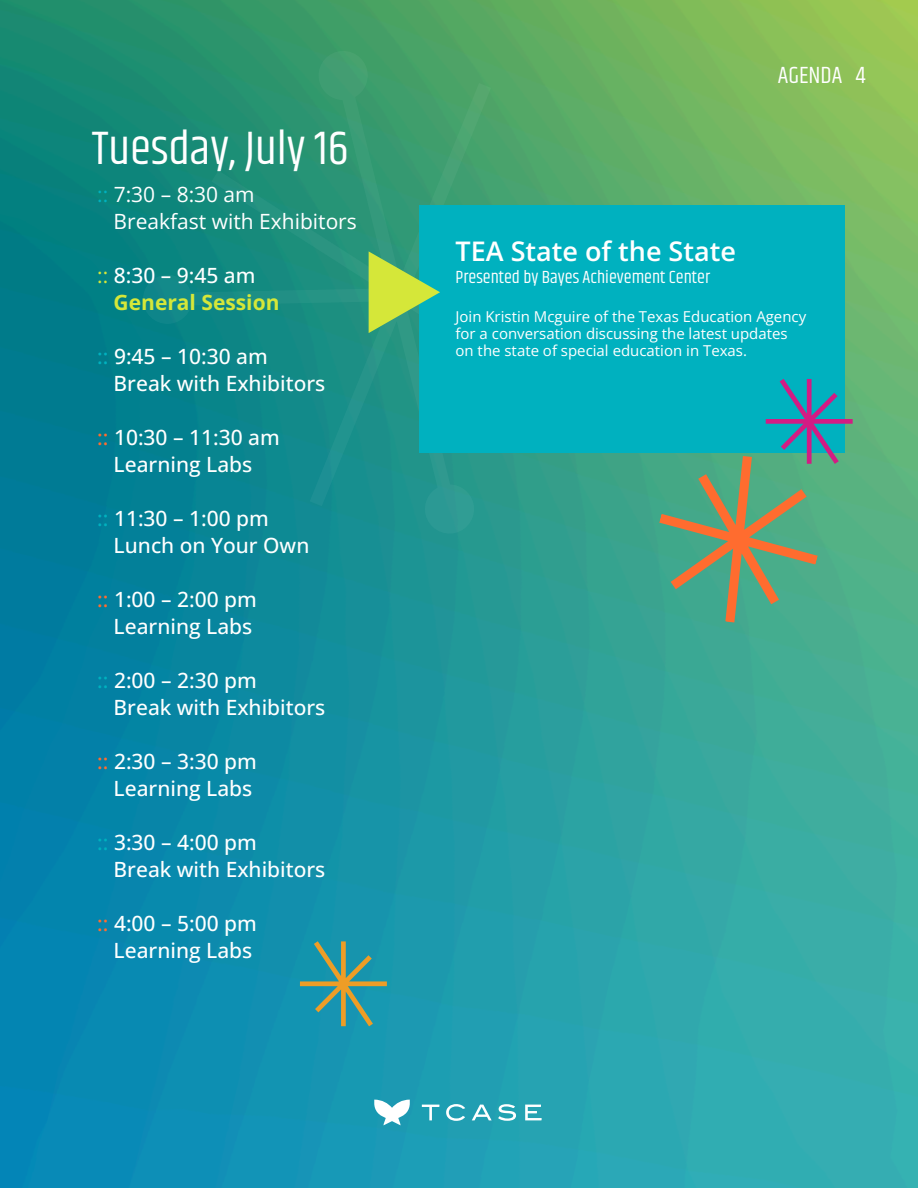
<style>
.page{position:relative;width:918px;height:1188px;background:#fff}
.page>*{position:absolute;margin:0;border:0;box-sizing:border-box;transform-origin:0 0}
.t1{font:48px "Khand";color:#fff}
.t2{font:600 27px "Open Sans";color:#fff}
.t3{font:24px "Khand";color:#fff}
.t4{font:500 21px/27px "Open Sans";color:#fff}
.t5{font:21px/27px "Open Sans";color:#fff}
.t6{font:700 21px/27px "Open Sans";color:#d5e739}
.t7{font:18px "Khand";color:#fff}
.t8{font:15px/16.8px "Open Sans";color:#fff}
.s1{color:#00b1bf}
.s2{font-weight:400}
.s3{font-weight:500;color:#fff}
.s4{color:#ff6c2f}
</style>
<div class="page">
<img style="left:0;top:0;width:918px;height:1188px">
<svg style="left:143px;top:51px;width:515px;height:483px;background:#28947d"></svg>
<div style="left:420px;top:206px;width:425px;height:247px;background:#00b1bf"></div>
<svg style="left:369px;top:251px;width:71px;height:82px"></svg>
<svg style="left:374px;top:1100px;width:36px;height:25px"></svg>
<svg style="left:422px;top:1105px;width:17px;height:15px"></svg>
<svg style="left:446px;top:1104px;width:19px;height:17px"></svg>
<svg style="left:472px;top:1105px;width:20px;height:15px"></svg>
<svg style="left:498px;top:1104px;width:18px;height:17px"></svg>
<svg style="left:525px;top:1105px;width:17px;height:15px"></svg>
<svg style="left:300px;top:941px;width:87px;height:85px;background:#429692"></svg>
<svg style="left:639px;top:379px;width:213px;height:261px"></svg>
<p class="t1" style="left:92px;top:113px;width:258px">Tuesday, July 16</p>
<p class="t5" style="left:114px;top:180px;width:245px;text-indent:-16px"><span class="s1">::</span> 7:30 – 8:30 am<br>Breakfast with Exhibitors</p>
<h1 class="t6" style="left:114px;top:261px;width:167px;text-indent:-16px"><span class="s2">::</span> <span class="s3">8:30 – 9:45 am<br></span>General Session</h1>
<h3 class="t4" style="left:114px;top:342px;width:213px;text-indent:-16px"><span class="s1">::</span> 9:45 – 10:30 am<br>Break with Exhibitors</h3>
<h3 class="t4" style="left:97px;top:423px;width:184px;text-align:center"><span class="s4">::</span> 10:30 – 11:30 am<br>Learning Labs</h3>
<h2 class="t4" style="left:114px;top:504px;width:197px;text-indent:-16px"><span class="s1">::</span> 11:30 – 1:00 pm<br>Lunch on Your Own</h2>
<h2 class="t4" style="left:97px;top:585px;width:161px;text-align:center"><span class="s4">::</span> 1:00 – 2:00 pm<br>Learning Labs</h2>
<h2 class="t4" style="left:114px;top:666px;width:213px;text-indent:-16px"><span class="s1">::</span> 2:00 – 2:30 pm<br>Break with Exhibitors</h2>
<h2 class="t4" style="left:97px;top:747px;width:161px;text-align:center"><span class="s4">::</span> 2:30 – 3:30 pm<br>Learning Labs</h2>
<h2 class="t4" style="left:114px;top:828px;width:213px;text-indent:-16px"><span class="s1">::</span> 3:30 – 4:00 pm<br>Break with Exhibitors</h2>
<h2 class="t4" style="left:97px;top:909px;width:161px;text-align:center"><span class="s4">::</span> 4:00 – 5:00 pm<br>Learning Labs</h2>
<h4 class="t3" style="left:778px;top:58px;width:89px">AGENDA 4</h4>
<h2 class="t2" style="left:456px;top:232px;width:282px">TEA State of the State</h2>
<h2 class="t7" style="left:456px;top:264px;width:256px">Presented by Bayes Achievement Center</h2>
<h2 class="t8" style="left:456px;top:308px;width:352px">Join Kristin Mcguire of the Texas Education Agency for a conversation discussing the latest updates on the state of special education in Texas.</h2>
</div>
